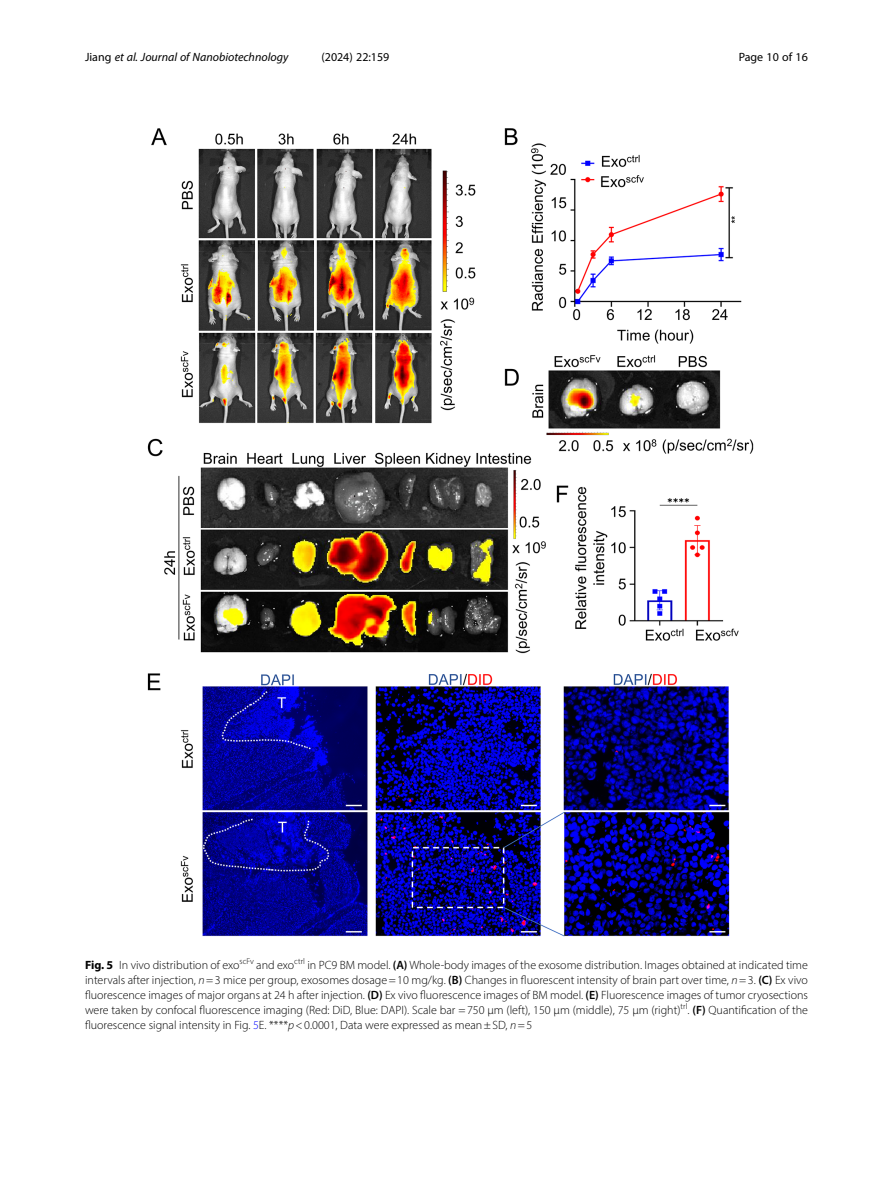
<style>
.page{position:relative;width:893px;height:1191px;background:#fff}
.page>*{position:absolute;margin:0;border:0;box-sizing:border-box;transform-origin:0 0}
.Figure_Caption{font:300 12px/15px "Myriad Pro";color:#000;text-align:justify}
.t1{font:italic 12px "Myriad Pro";color:#000}
.t2{font:12px "Myriad Pro";color:#000}
.s1{font-style:normal}
.s2{font-weight:700}
.s3{font-weight:600}
.s4{font-style:italic}
.s5{color:#00f}
</style>
<div class="page">
<img style="left:147px;top:128px;width:607px;height:809px">
<p class="t1" style="left:85px;top:50px;width:205px"><span class="s1">Jiang</span> et al. Journal of Nanobiotechnology</p>
<p class="t2" style="left:321px;top:50px;width:70px">(2024) 22:159</p>
<p class="t2" style="left:739px;top:50px;width:71px">Page 10 of 16</p>
<p class="Figure_Caption" style="left:85px;top:957px;width:724px"><span class="s2">Fig. 5</span> In vivo distribution of exo<sup>scFv</sup> and exo<sup>ctrl</sup> in PC9 BM model. <span class="s3">(A)</span> Whole-body images of the exosome distribution. Images obtained at indicated time intervals after injection, <span class="s4">n</span>=3 mice per group, exosomes dosage=10 mg/kg. <span class="s3">(B)</span> Changes in fluorescent intensity of brain part over time, <span class="s4">n</span>=3. <span class="s3">(C)</span> Ex vivo fluorescence images of major organs at 24 h after injection. <span class="s3">(D)</span> Ex vivo fluorescence images of BM model. <span class="s3">(E)</span> Fluorescence images of tumor cryosections were taken by confocal fluorescence imaging (Red: DiD, Blue: DAPI). Scale bar =750 μm (left), 150 μm (middle), 75 μm (right)<sup>trl</sup>. <span class="s3">(F)</span> Quantification of the fluorescence signal intensity in Fig. <span class="s5">5</span>E. ****<span class="s4">p</span>&lt;0.0001, Data were expressed as mean±SD, <span class="s4">n</span>=5</p>
</div>
